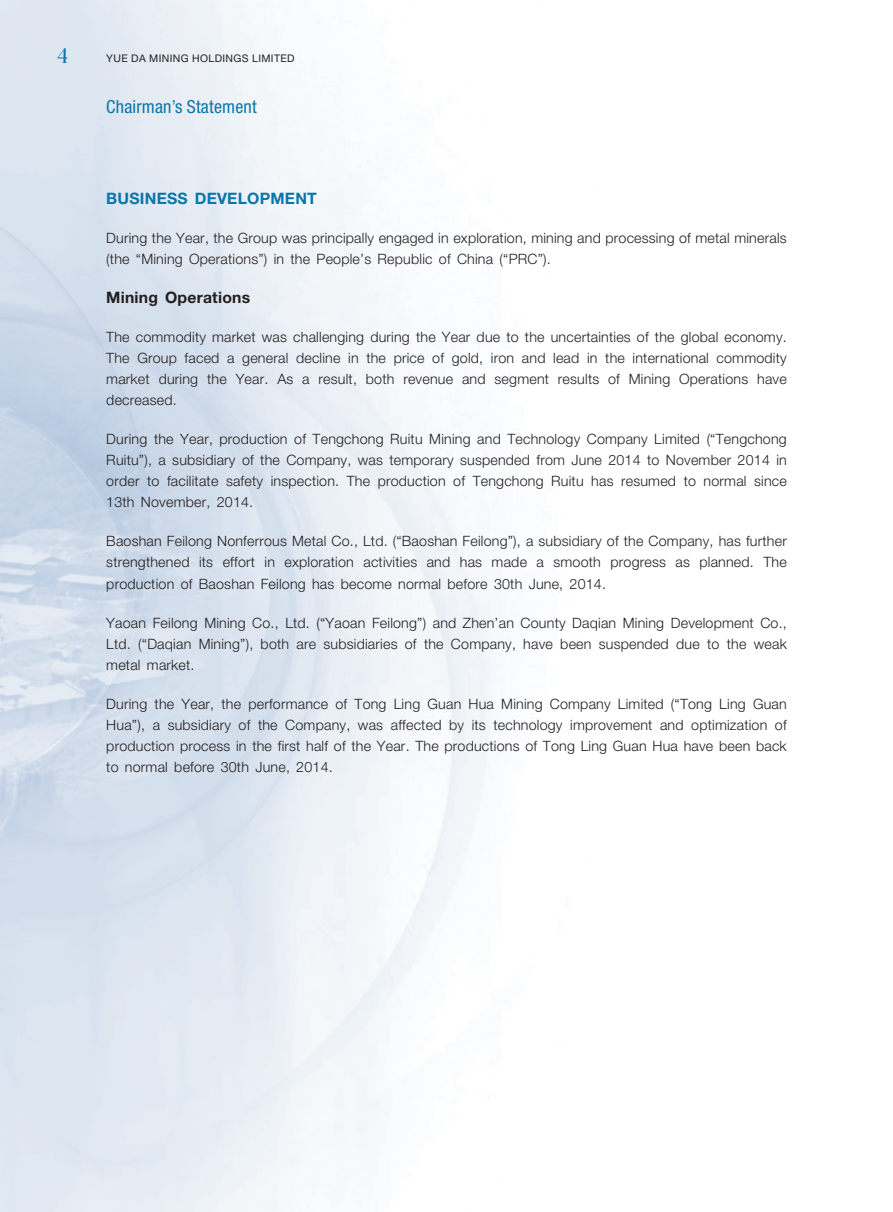
<style>
.page{position:relative;width:893px;height:1212px;background:#fff}
.page>*{position:absolute;margin:0;border:0;box-sizing:border-box;transform-origin:0 0}
.t1{font:21px "Fenice Std";color:#0976a9}
.t2{font:condensed 18px "Helvetica Neue LT Std";letter-spacing:.01em;color:#0976a9}
._03_H1{font:700 15.75px "Helvetica Neue LT Std";letter-spacing:.015em;color:#0976a9}
._04___H2{font:700 15.75px "Helvetica Neue LT Std";letter-spacing:.015em;color:#231f20}
._11_P0{font:300 14.25px/21px "Helvetica Neue LT Std";letter-spacing:.015em;color:#231f20;text-align:justify}
._01_Body_Text{font:300 14.25px/21px "Helvetica Neue LT Std";letter-spacing:.015em;color:#231f20}
.t3{font:10.5px "Helvetica Neue LT Std";letter-spacing:.035em;color:#231f20}
</style>
<div class="page">
<p class="t1" style="left:57px;top:43px;width:13px">4</p>
<p class="t3" style="left:106px;top:52px;width:190px">YUE DA MINING HOLDINGS LIMITED</p>
<p class="t2" style="left:106px;top:96px;width:152px">Chairman’s Statement</p>
<p class="_03_H1" style="left:106px;top:189px;width:212px">BUSINESS DEVELOPMENT</p>
<p class="_01_Body_Text" style="left:106px;top:228px;width:682px">During the Year, the Group was principally engaged in exploration, mining and processing of metal minerals (the “Mining Operations”) in the People’s Republic of China (“PRC”).</p>
<p class="_04___H2" style="left:106px;top:288px;width:145px">Mining Operations</p>
<p class="_11_P0" style="left:106px;top:327px;width:682px">The commodity market was challenging during the Year due to the uncertainties of the global economy.<br>The Group faced a general decline in the price of gold, iron and lead in the international commodity market during the Year. As a result, both revenue and segment results of Mining Operations have decreased.</p>
<p class="_11_P0" style="left:106px;top:429px;width:682px">During the Year, production of Tengchong Ruitu Mining and Technology Company Limited (“Tengchong Ruitu”), a subsidiary of the Company, was temporary suspended from June 2014 to November 2014 in order to facilitate safety inspection. The production of Tengchong Ruitu has resumed to normal since 13th November, 2014.</p>
<p class="_11_P0" style="left:106px;top:531px;width:682px">Baoshan Feilong Nonferrous Metal Co., Ltd. (“Baoshan Feilong”), a subsidiary of the Company, has further strengthened its effort in exploration activities and has made a smooth progress as planned. The production of Baoshan Feilong has become normal before 30th June, 2014.</p>
<p class="_11_P0" style="left:106px;top:612px;width:682px">Yaoan Feilong Mining Co., Ltd. (“Yaoan Feilong”) and Zhen’an County Daqian Mining Development Co., Ltd. (“Daqian Mining”), both are subsidiaries of the Company, have been suspended due to the weak metal market.</p>
<p class="_11_P0" style="left:106px;top:693px;width:682px">During the Year, the performance of Tong Ling Guan Hua Mining Company Limited (“Tong Ling Guan Hua”), a subsidiary of the Company, was affected by its technology improvement and optimization of production process in the first half of the Year. The productions of Tong Ling Guan Hua have been back to normal before 30th June, 2014.</p>
</div>
